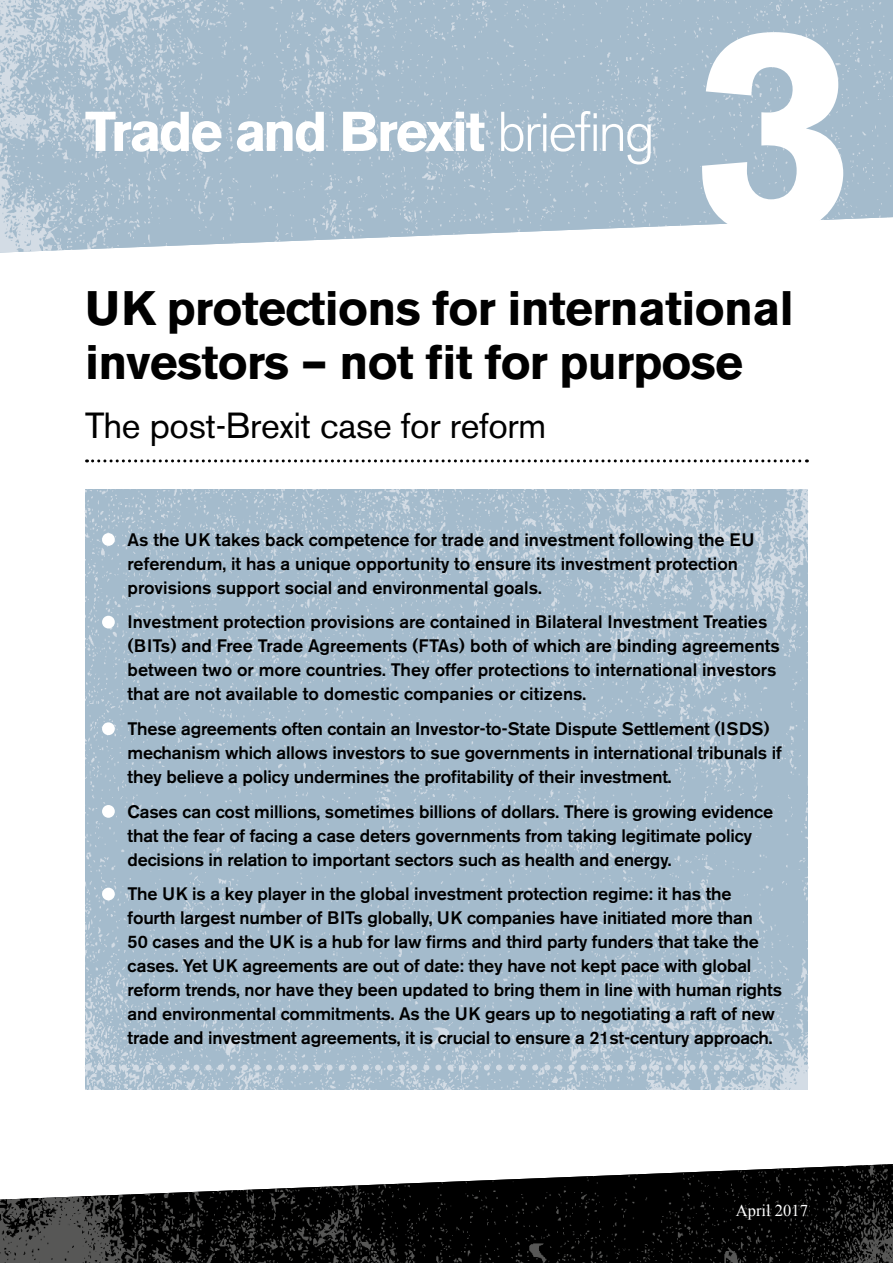
<style>
.page{position:relative;width:893px;height:1263px;background:#fff}
.page>*{position:absolute;margin:0;border:0;box-sizing:border-box;transform-origin:0 0}
.t1{font:700 289.2px "Akzidenz Grotesk BE";color:#fff}
.t2{font:700 55.5px "Akzidenz Grotesk BE";letter-spacing:-.045em;color:#fff}
.t3{font:700 48px/54px "Akzidenz Grotesk BE";letter-spacing:-.015em;color:#000}
.t4{font:36px "Akzidenz Grotesk BE";letter-spacing:-.01em;color:#000}
.t5{font:500 18px/24px "Akzidenz Grotesk BE";letter-spacing:-.01em;color:#000}
.t6{font:16.5px "Times New Roman";color:#fff}
.s1{font-weight:300}
</style>
<div class="page">
<img style="left:0;top:0;width:893px;height:253px">
<img style="left:0;top:1164px;width:893px;height:99px">
<svg style="left:87px;top:459px;width:720px;height:3px"></svg>
<img style="left:85px;top:489px;width:723px;height:601px">
<div style="left:102px;top:533px;width:13px;height:13px;background:#fff;border-radius:50%"></div>
<div style="left:102px;top:616px;width:13px;height:12px;background:#fff;border-radius:50%"></div>
<div style="left:102px;top:722px;width:13px;height:13px;background:#fff;border-radius:50%"></div>
<div style="left:102px;top:805px;width:13px;height:13px;background:#fff;border-radius:50%"></div>
<div style="left:102px;top:888px;width:13px;height:12px;background:#fff;border-radius:50%"></div>
<svg style="left:100px;top:1064px;width:699px;height:6px;background:#b9cad7"></svg>
<h2 class="t2" style="left:85px;top:99px;width:571px">Trade and Brexit <span class="s1">briefing</span></h2>
<h1 class="t1" style="left:693px;top:-36px;width:164px">3</h1>
<h3 class="t3" style="left:85px;top:282px;width:710px">UK protections for international investors – not fit for purpose</h3>
<h3 class="t4" style="left:85px;top:404px;width:463px">The post-Brexit case for reform</h3>
<p class="t5" style="left:128px;top:527px;width:628px">As the UK takes back competence for trade and investment following the EU referendum, it has a unique opportunity to ensure its investment protection provisions support social and environmental goals.</p>
<p class="t5" style="left:128px;top:610px;width:654px">Investment protection provisions are contained in Bilateral Investment Treaties (BITs) and Free Trade Agreements (FTAs) both of which are binding agreements between two or more countries. They offer protections to international investors that are not available to domestic companies or citizens.</p>
<p class="t5" style="left:128px;top:717px;width:656px">These agreements often contain an Investor-to-State Dispute Settlement (ISDS) mechanism which allows investors to sue governments in international tribunals if they believe a policy undermines the profitability of their investment.</p>
<p class="t5" style="left:128px;top:799px;width:647px">Cases can cost millions, sometimes billions of dollars. There is growing evidence that the fear of facing a case deters governments from taking legitimate policy decisions in relation to important sectors such as health and energy.</p>
<p class="t5" style="left:128px;top:882px;width:656px">The UK is a key player in the global investment protection regime: it has the fourth largest number of BITs globally, UK companies have initiated more than<br>50 cases and the UK is a hub for law firms and third party funders that take the cases. Yet UK agreements are out of date: they have not kept pace with global reform trends, nor have they been updated to bring them in line with human rights and environmental commitments. As the UK gears up to negotiating a raft of new trade and investment agreements, it is crucial to ensure a 21st-century approach.</p>
<p class="t6" style="left:736px;top:1199px;width:73px">April 2017</p>
</div>
